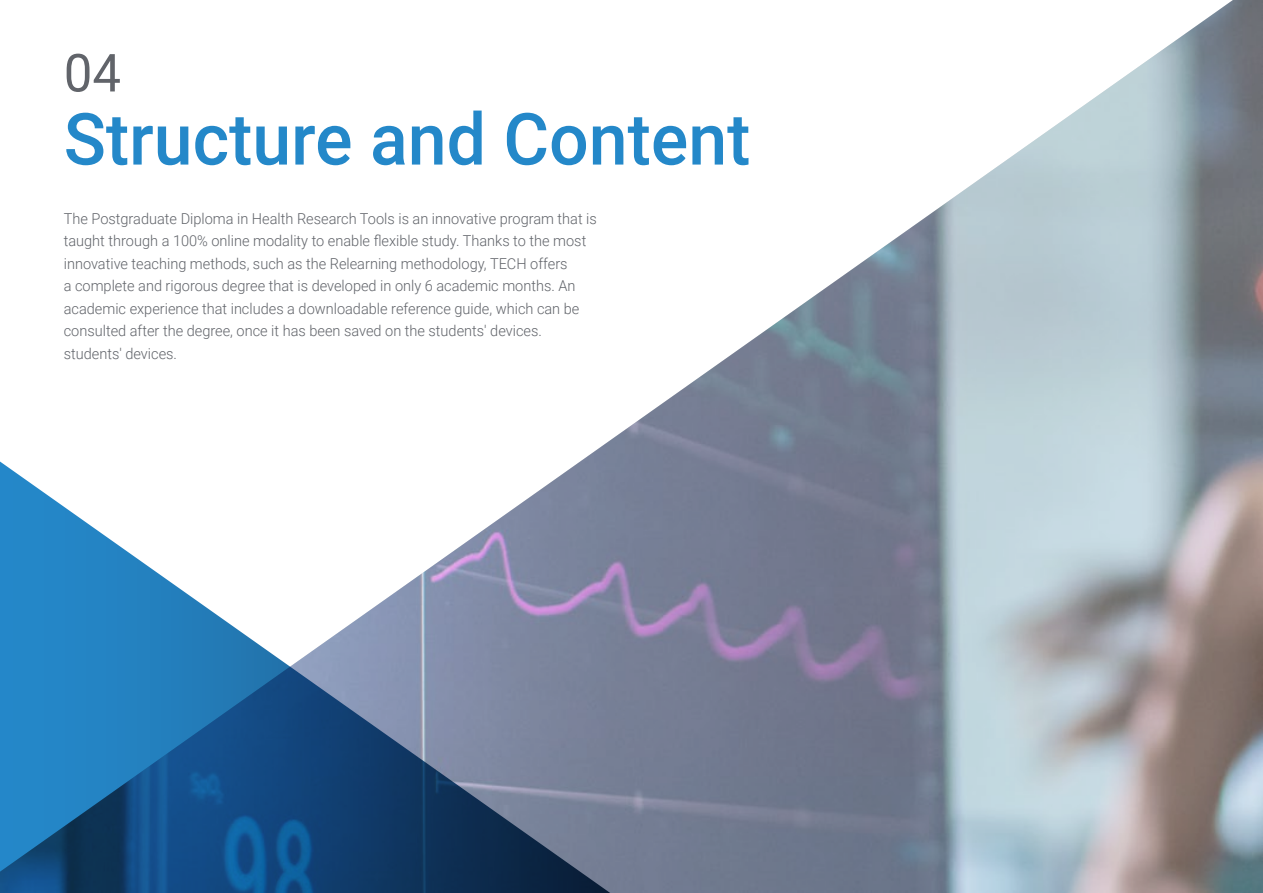
<style>
.page{position:relative;width:1263px;height:893px;background:#fff}
.page>*{position:absolute;margin:0;border:0;box-sizing:border-box;transform-origin:0 0}
.t1{font:500 72px "Roboto";color:#2488c9}
.t2{font:52.5px "Roboto";color:#61646a}
.t3{font:300 15px/22.5px "Roboto";color:#61646a}
</style>
<div class="page">
<img style="left:602px;top:0;width:661px;height:893px">
<svg style="left:0;top:446px;width:640px;height:447px"></svg>
<h2 class="t2" style="left:64px;top:36px;width:59px">04</h2>
<h1 class="t1" style="left:64px;top:89px;width:688px">Structure and Content</h1>
<p class="t3" style="left:64px;top:207px;width:535px">The Postgraduate Diploma in Health Research Tools is an innovative program that is taught through a 100% online modality to enable flexible study. Thanks to the most innovative teaching methods, such as the Relearning methodology, TECH offers<br>a complete and rigorous degree that is developed in only 6 academic months. An academic experience that includes a downloadable reference guide, which can be consulted after the degree, once it has been saved on the students' devices. students' devices.</p>
</div>
